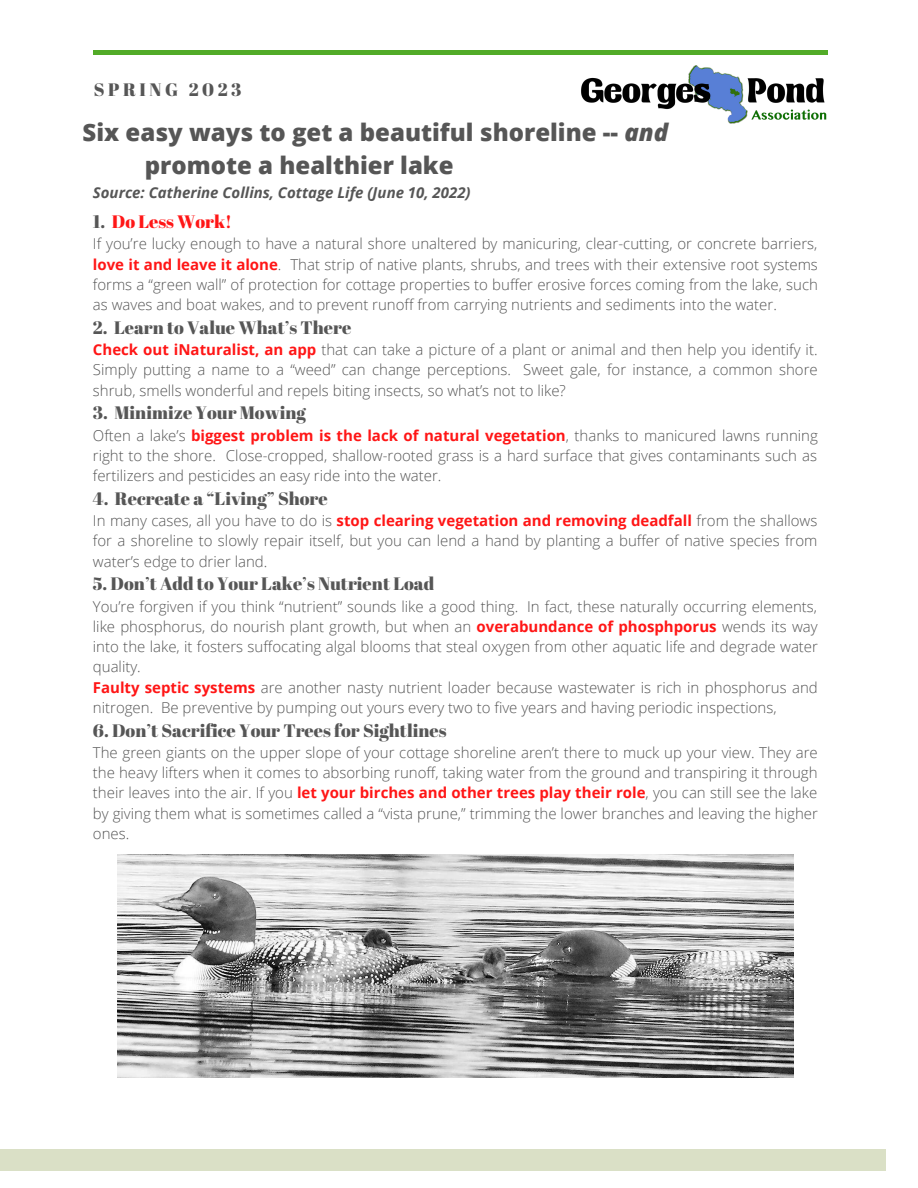
<style>
.page{position:relative;width:918px;height:1188px;background:#fff}
.page>*{position:absolute;margin:0;border:0;box-sizing:border-box;transform-origin:0 0}
.t1{font:800 24px/32.7px "Open Sans";color:#565656}
.t2{font:18px "Abril Fatface";color:#565656}
.t3{font:18px "Abril Fatface";color:#ff1616}
.t4{font:18px "Abril Fatface";letter-spacing:.2em;color:#565656}
.t5{font:300 15px/20.2px "Open Sans";color:#565656;text-align:justify}
.t6{font:italic 700 15px "Open Sans";color:#565656}
.s1{font-style:italic}
.s2{color:#565656}
.s3{font-weight:700;color:#ff1616}
</style>
<div class="page">
<div style="left:0;top:1149px;width:885px;height:21px;background:#dae0c6"></div>
<hr style="left:93px;top:50px;width:734px;height:4px;background:#52ab28">
<img style="left:581px;top:65px;width:246px;height:59px">
<img style="left:118px;top:854px;width:676px;height:224px">
<p class="t4" style="left:94px;top:77px;width:149px">SPRING 2023</p>
<h1 class="t1" style="left:145px;top:116px;width:525px;text-indent:-62px">Six easy ways to get a beautiful shoreline -- <span class="s1">and </span>promote a healthier lake</h1>
<p class="t6" style="left:93px;top:182px;width:379px">Source: Catherine Collins, Cottage Life (June 10, 2022)</p>
<p class="t3" style="left:93px;top:209px;width:141px"><span class="s2">1.</span> Do Less Work!</p>
<p class="t5" style="left:93px;top:234px;width:727px">If you’re lucky enough to have a natural shore unaltered by manicuring, clear-cutting, or concrete barriers, <span class="s3">love it and leave it alone</span>. That strip of native plants, shrubs, and trees with their extensive root systems forms a “green wall” of protection for cottage properties to buffer erosive forces coming from the lake, such as waves and boat wakes, and to prevent runoff from carrying nutrients and sediments into the water.</p>
<p class="t2" style="left:93px;top:315px;width:260px">2. Learn to Value What’s There</p>
<p class="t5" style="left:93px;top:339px;width:726px"><span class="s3">Check out iNaturalist, an app</span> that can take a picture of a plant or animal and then help you identify it.<br>Simply putting a name to a “weed” can change perceptions. Sweet gale, for instance, a common shore shrub, smells wonderful and repels biting insects, so what’s not to like?</p>
<p class="t2" style="left:93px;top:400px;width:214px">3. Minimize Your Mowing</p>
<p class="t5" style="left:93px;top:425px;width:726px">Often a lake’s <span class="s3">biggest problem is the lack of natural vegetation</span>, thanks to manicured lawns running right to the shore. Close-cropped, shallow-rooted grass is a hard surface that gives contaminants such as fertilizers and pesticides an easy ride into the water.</p>
<p class="t2" style="left:93px;top:486px;width:236px">4. Recreate a “Living” Shore</p>
<p class="t5" style="left:93px;top:510px;width:726px">In many cases, all you have to do is <span class="s3">stop clearing vegetation and removing deadfall</span> from the shallows for a shoreline to slowly repair itself, but you can lend a hand by planting a buffer of native species from water’s edge to drier land.</p>
<p class="t2" style="left:93px;top:571px;width:343px">5. Don’t Add to Your Lake’s Nutrient Load</p>
<p class="t5" style="left:93px;top:596px;width:727px;text-align:left">You’re forgiven if you think “nutrient” sounds like a good thing. In fact, these naturally occurring elements, like phosphorus, do nourish plant growth, but when an <span class="s3">overabundance of phosphporus</span> wends its way into the lake, it fosters suffocating algal blooms that steal oxygen from other aquatic life and degrade water quality.<br><span class="s3">Faulty septic systems</span> are another nasty nutrient loader because wastewater is rich in phosphorus and nitrogen. Be preventive by pumping out yours every two to five years and having periodic inspections,</p>
<p class="t2" style="left:93px;top:718px;width:355px">6. Don’t Sacrifice Your Trees for Sightlines</p>
<p class="t5" style="left:93px;top:742px;width:726px">The green giants on the upper slope of your cottage shoreline aren’t there to muck up your view. They are the heavy lifters when it comes to absorbing runoff, taking water from the ground and transpiring it through their leaves into the air. If you <span class="s3">let your birches and other trees play their role</span>, you can still see the lake by giving them what is sometimes called a “vista prune,” trimming the lower branches and leaving the higher ones.</p>
</div>
